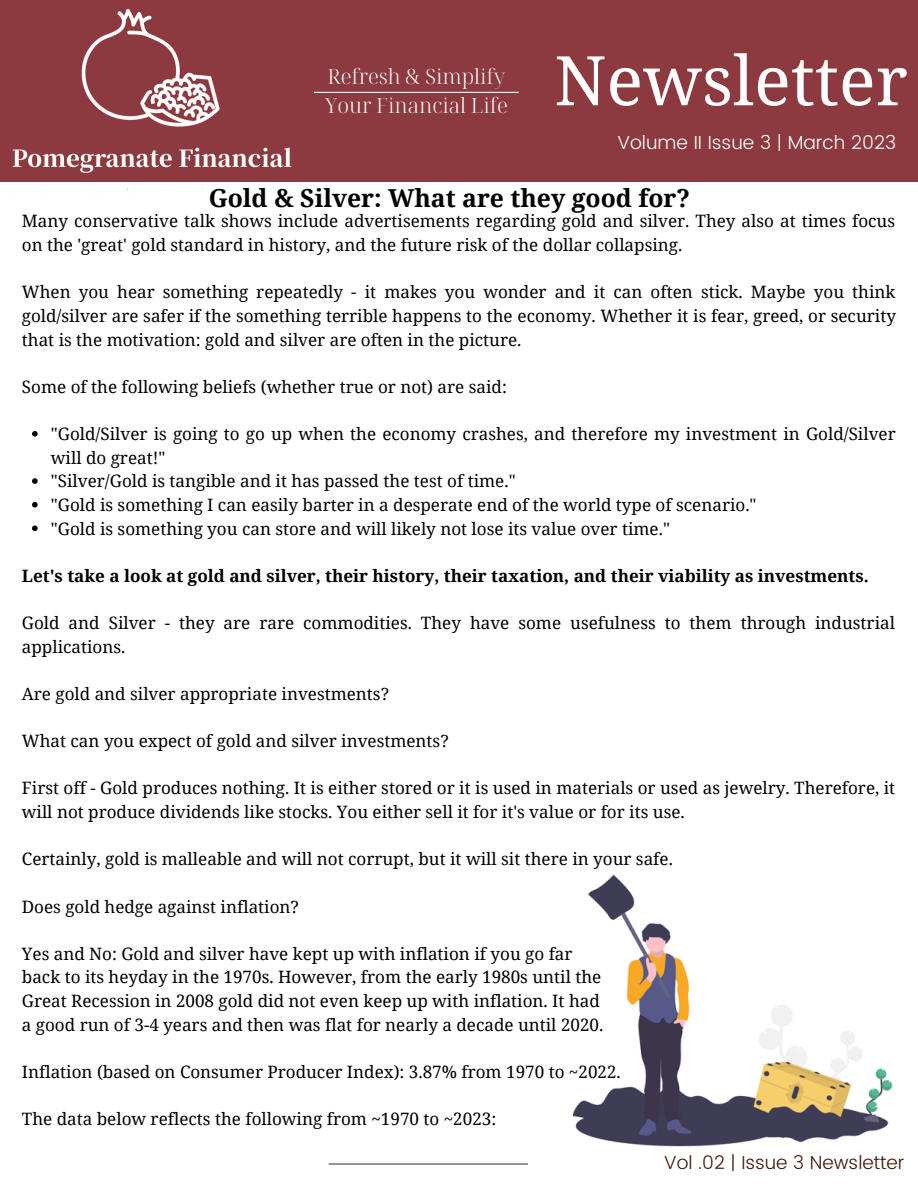
<style>
.page{position:relative;width:918px;height:1188px;background:#fff}
.page>*{position:absolute;margin:0;border:0;box-sizing:border-box;transform-origin:0 0}
.t1{font:68.4px "Noto Serif";color:#fff}
.t2{font:700 24.75px "Noto Serif";color:#000}
.t3{font:300 21px/29.2px "Noto Serif Display";color:#fff}
.t4{font:300 18.9px "Poppins";color:#fff}
.t5{font:300 18.75px "Poppins";color:#3c1a0c}
.t6{font:17.1px/23.7px "Noto Serif";color:#000}
.t7{font:700 17.1px "Noto Serif";color:#000}
</style>
<div class="page">
<div style="left:0;top:0;width:918px;height:181px;background:#8c393f"></div>
<hr style="left:314px;top:92px;width:205px;height:1px;background:#fff">
<img style="left:0;top:9px;width:317px;height:182px">
<hr style="left:329px;top:1163px;width:302px;height:2px;background:#3e4e40">
<img style="left:529px;top:874px;width:364px;height:291px">
<svg style="left:32px;top:431px;width:6px;height:6px"></svg>
<svg style="left:32px;top:478px;width:6px;height:6px"></svg>
<svg style="left:32px;top:502px;width:6px;height:6px"></svg>
<svg style="left:32px;top:526px;width:6px;height:5px"></svg>
<p class="t3" style="left:325px;top:61px;width:184px">Refresh &amp; Simplify<br>Your Financial Life</p>
<p class="t1" style="left:554px;top:32px;width:355px">Newsletter</p>
<p class="t4" style="left:618px;top:132px;width:280px">Volume II Issue 3 | March 2023</p>
<p class="t2" style="left:209px;top:180px;width:483px">Gold &amp; Silver: What are they good for?</p>
<p class="t6" style="left:22px;top:209px;width:875px">Many conservative talk shows include advertisements regarding gold and silver. They also at times focus on the 'great' gold standard in history, and the future risk of the dollar collapsing.</p>
<p class="t6" style="left:22px;top:280px;width:876px;text-align:justify">When you hear something repeatedly - it makes you wonder and it can often stick. Maybe you think gold/silver are safer if the something terrible happens to the economy. Whether it is fear, greed, or security that is the motivation: gold and silver are often in the picture.</p>
<p class="t6" style="left:22px;top:374px;width:487px">Some of the following beliefs (whether true or not) are said:</p>
<p class="t6" style="left:51px;top:422px;width:846px">"Gold/Silver is going to go up when the economy crashes, and therefore my investment in Gold/Silver will do great!"</p>
<p class="t6" style="left:51px;top:469px;width:466px">"Silver/Gold is tangible and it has passed the test of time."</p>
<p class="t6" style="left:51px;top:492px;width:707px">"Gold is something I can easily barter in a desperate end of the world type of scenario."</p>
<p class="t6" style="left:51px;top:516px;width:621px">"Gold is something you can store and will likely not lose its value over time."</p>
<p class="t7" style="left:22px;top:563px;width:848px">Let's take a look at gold and silver, their history, their taxation, and their viability as investments.</p>
<p class="t6" style="left:22px;top:611px;width:875px">Gold and Silver - they are rare commodities. They have some usefulness to them through industrial applications.</p>
<p class="t6" style="left:22px;top:681px;width:369px">Are gold and silver appropriate investments?</p>
<p class="t6" style="left:22px;top:729px;width:429px">What can you expect of gold and silver investments?</p>
<p class="t6" style="left:22px;top:776px;width:875px">First off - Gold produces nothing. It is either stored or it is used in materials or used as jewelry. Therefore, it will not produce dividends like stocks. You either sell it for it's value or for its use.</p>
<p class="t6" style="left:22px;top:847px;width:653px">Certainly, gold is malleable and will not corrupt, but it will sit there in your safe.</p>
<p class="t6" style="left:22px;top:894px;width:279px">Does gold hedge against inflation?</p>
<p class="t6" style="left:22px;top:941px;width:552px">Yes and No: Gold and silver have kept up with inflation if you go far</p>
<p class="t6" style="left:22px;top:965px;width:581px">back to its heyday in the 1970s. However, from the early 1980s until the</p>
<p class="t6" style="left:22px;top:989px;width:579px">Great Recession in 2008 gold did not even keep up with inflation. It had</p>
<p class="t6" style="left:22px;top:1012px;width:583px">a good run of 3-4 years and then was flat for nearly a decade until 2020.</p>
<p class="t6" style="left:22px;top:1059px;width:601px">Inflation (based on Consumer Producer Index): 3.87% from 1970 to ~2022.</p>
<p class="t6" style="left:22px;top:1107px;width:476px">The data below reflects the following from ~1970 to ~2023:</p>
<p class="t5" style="left:664px;top:1151px;width:242px">Vol .02 | Issue 3 Newsletter</p>
</div>
